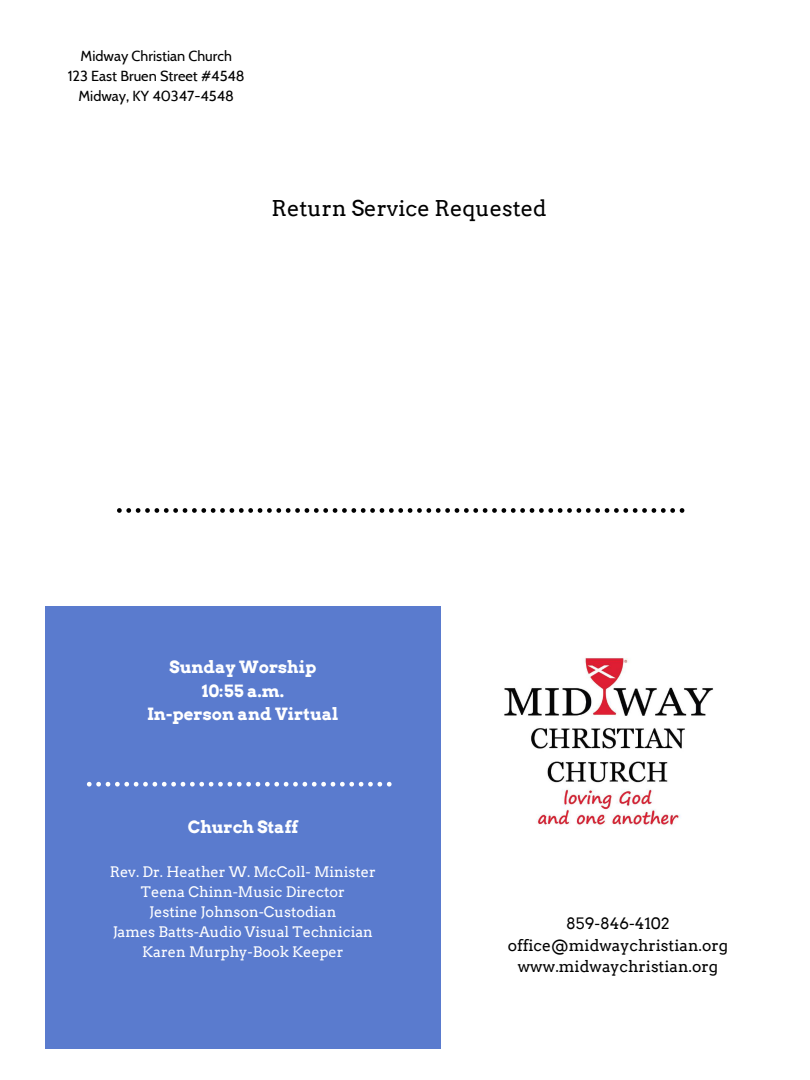
<style>
.page{position:relative;width:810px;height:1080px;background:#fff}
.page>*{position:absolute;margin:0;border:0;box-sizing:border-box;transform-origin:0 0}
.t1{font:21.75px "Arvo";color:#000}
.t2{font:700 16.94px/23.6px "Arvo";color:#fff;text-align:center}
.t3{font:15.75px/21.8px "Arvo";color:#000;text-align:center}
.t4{font:14.5px/19.9px "Arvo";color:#fff;text-align:center}
.t5{font:14.5px/19.9px "Cabin";color:#000;text-align:center}
</style>
<div class="page">
<img style="left:504px;top:658px;width:209px;height:169px">
<div style="left:45px;top:607px;width:396px;height:442px;background:#5a7bce"></div>
<svg style="left:117px;top:508px;width:567px;height:5px"></svg>
<svg style="left:87px;top:782px;width:305px;height:5px"></svg>
<p class="t5" style="left:68px;top:46px;width:178px">Midway Christian Church<br>123 East Bruen Street #4548<br>Midway, KY 40347-4548</p>
<h1 class="t1" style="left:272px;top:195px;width:277px">Return Service Requested</h1>
<p class="t2" style="left:147px;top:655px;width:193px">Sunday Worship<br>10:55 a.m.<br>In-person and Virtual</p>
<p class="t2" style="left:188px;top:815px;width:112px">Church Staff</p>
<p class="t4" style="left:110px;top:862px;width:268px">Rev. Dr. Heather W. McColl- Minister<br>Teena Chinn-Music Director<br>Jestine Johnson-Custodian<br>James Batts-Audio Visual Technician<br>Karen Murphy-Book Keeper</p>
<p class="t3" style="left:508px;top:912px;width:222px">859-846-4102 office@midwaychristian.org www.midwaychristian.org</p>
</div>
